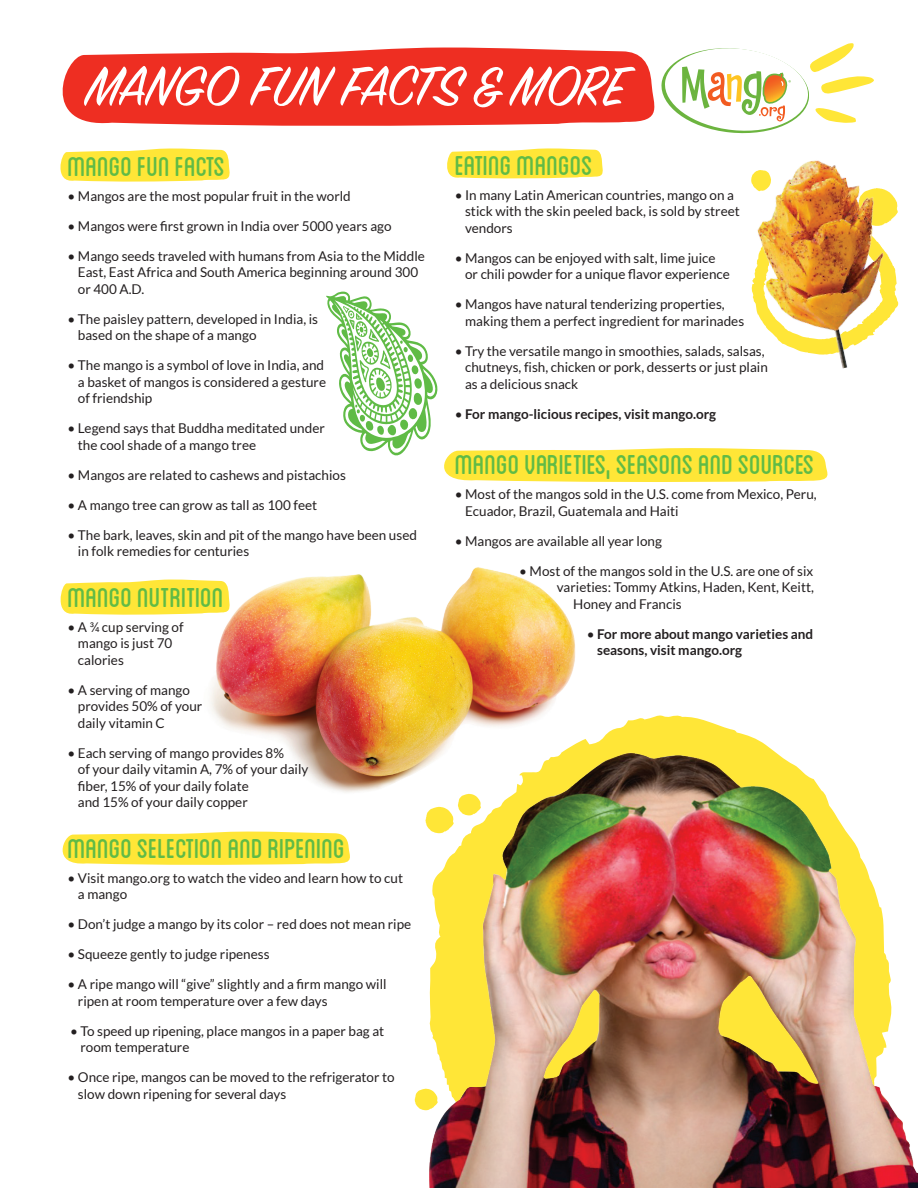
<style>
.page{position:relative;width:918px;height:1188px;background:#fff}
.page>*{position:absolute;margin:0;border:0;box-sizing:border-box;transform-origin:0 0}
.t1{font:61.65px "Sign Painter House Script";letter-spacing:-.02em;color:#fff}
.t2{font:38.4px "Blanch Caps";letter-spacing:-.01em;color:#60bb46}
.t3{font:13.5px/16.5px "Lato";color:#231f20}
.t4{font:700 13.5px/16.5px "Lato";color:#231f20}
.s1{font-weight:400}
</style>
<div class="page">
<svg style="left:60px;top:148px;width:170px;height:34px"></svg>
<svg style="left:60px;top:579px;width:127px;height:36px"></svg>
<svg style="left:62px;top:832px;width:288px;height:33px"></svg>
<svg style="left:606px;top:715px;width:136px;height:19px;fill:#ffe637"></svg>
<img style="left:414px;top:734px;width:504px;height:454px">
<svg style="left:62px;top:47px;width:600px;height:79px;fill:#ee2e22"></svg>
<img style="left:187px;top:567px;width:402px;height:243px">
<svg style="left:425px;top:794px;width:56px;height:39px"></svg>
<svg style="left:415px;top:1089px;width:23px;height:21px"></svg>
<svg style="left:326px;top:148px;width:502px;height:334px"></svg>
<img style="left:712px;top:133px;width:187px;height:253px">
<svg style="left:662px;top:43px;width:212px;height:90px"></svg>
<h1 class="t1" style="left:85px;top:49px;width:543px">MANGO FUN FACTS &amp; MORE</h1>
<h2 class="t2" style="left:68px;top:149px;width:159px">Mango Fun Facts</h2>
<p class="t3" style="left:68px;top:188px;width:285px">• Mangos are the most popular fruit in the world</p>
<p class="t3" style="left:68px;top:218px;width:326px">• Mangos were first grown in India over 5000 years ago</p>
<p class="t3" style="left:78px;top:248px;width:348px;text-indent:-10px">• Mango seeds traveled with humans from Asia to the Middle<br>East, East Africa and South America beginning around 300 or 400 A.D.</p>
<p class="t3" style="left:78px;top:311px;width:242px;text-indent:-10px">• The paisley pattern, developed in India, is based on the shape of a mango</p>
<p class="t3" style="left:78px;top:357px;width:250px;text-indent:-10px">• The mango is a symbol of love in India, and a basket of mangos is considered a gesture of friendship</p>
<p class="t3" style="left:78px;top:420px;width:248px;text-indent:-10px">• Legend says that Buddha meditated under the cool shade of a mango tree</p>
<p class="t3" style="left:68px;top:467px;width:280px">• Mangos are related to cashews and pistachios</p>
<p class="t3" style="left:68px;top:497px;width:251px">• A mango tree can grow as tall as 100 feet</p>
<p class="t3" style="left:78px;top:527px;width:341px;text-indent:-10px">• The bark, leaves, skin and pit of the mango have been used in folk remedies for centuries</p>
<h2 class="t2" style="left:68px;top:580px;width:158px">Mango Nutrition</h2>
<p class="t3" style="left:78px;top:619px;width:107px;text-indent:-10px">• A ¾ cup serving of mango is just 70 calories</p>
<p class="t3" style="left:78px;top:682px;width:126px;text-indent:-10px">• A serving of mango provides 50% of your daily vitamin C</p>
<p class="t3" style="left:78px;top:745px;width:232px;text-indent:-10px">• Each serving of mango provides 8%<br>of your daily vitamin A, 7% of your daily fiber, 15% of your daily folate<br>and 15% of your daily copper</p>
<h2 class="t2" style="left:68px;top:831px;width:279px">Mango Selection and Ripening</h2>
<p class="t3" style="left:78px;top:870px;width:327px;text-indent:-10px">• Visit mango.org to watch the video and learn how to cut a mango</p>
<p class="t3" style="left:68px;top:916px;width:345px">• Don’t judge a mango by its color – red does not mean ripe</p>
<p class="t3" style="left:68px;top:946px;width:204px">• Squeeze gently to judge ripeness</p>
<p class="t3" style="left:78px;top:976px;width:310px;text-indent:-10px">• A ripe mango will “give” slightly and a firm mango will ripen at room temperature over a few days</p>
<p class="t3" style="left:81px;top:1023px;width:305px;text-indent:-10px">• To speed up ripening, place mangos in a paper bag at room temperature</p>
<p class="t3" style="left:78px;top:1069px;width:318px;text-indent:-10px">• Once ripe, mangos can be moved to the refrigerator to slow down ripening for several days</p>
<h2 class="t2" style="left:455px;top:148px;width:139px">Eating Mangos</h2>
<p class="t3" style="left:465px;top:187px;width:276px;text-indent:-10px">• In many Latin American countries, mango on a stick with the skin peeled back, is sold by street vendors</p>
<p class="t3" style="left:465px;top:249px;width:266px;text-indent:-10px">• Mangos can be enjoyed with salt, lime juice or chili powder for a unique flavor experience</p>
<p class="t3" style="left:465px;top:296px;width:281px;text-indent:-10px">• Mangos have natural tenderizing properties, making them a perfect ingredient for marinades</p>
<p class="t3" style="left:465px;top:342px;width:304px;text-indent:-10px">• Try the versatile mango in smoothies, salads, salsas, chutneys, fish, chicken or pork, desserts or just plain as a delicious snack</p>
<p class="t4" style="left:455px;top:405px;width:263px"><span class="s1">•</span> For mango-licious recipes, visit mango.org</p>
<h2 class="t2" style="left:455px;top:447px;width:361px">Mango Varieties, Seasons and Sources</h2>
<p class="t3" style="left:465px;top:486px;width:353px;text-indent:-10px">• Most of the mangos sold in the U.S. come from Mexico, Peru,<br>Ecuador, Brazil, Guatemala and Haiti</p>
<p class="t3" style="left:455px;top:533px;width:209px">• Mangos are available all year long</p>
<p class="t3" style="left:519px;top:563px;width:296px">• Most of the mangos sold in the U.S. are one of six</p>
<p class="t3" style="left:557px;top:579px;width:259px">varieties: Tommy Atkins, Haden, Kent, Keitt,</p>
<p class="t3" style="left:573px;top:596px;width:110px">Honey and Francis</p>
<p class="t4" style="left:597px;top:625px;width:218px;text-indent:-10px"><span class="s1">•</span> For more about mango varieties and seasons, visit mango.org</p>
</div>
